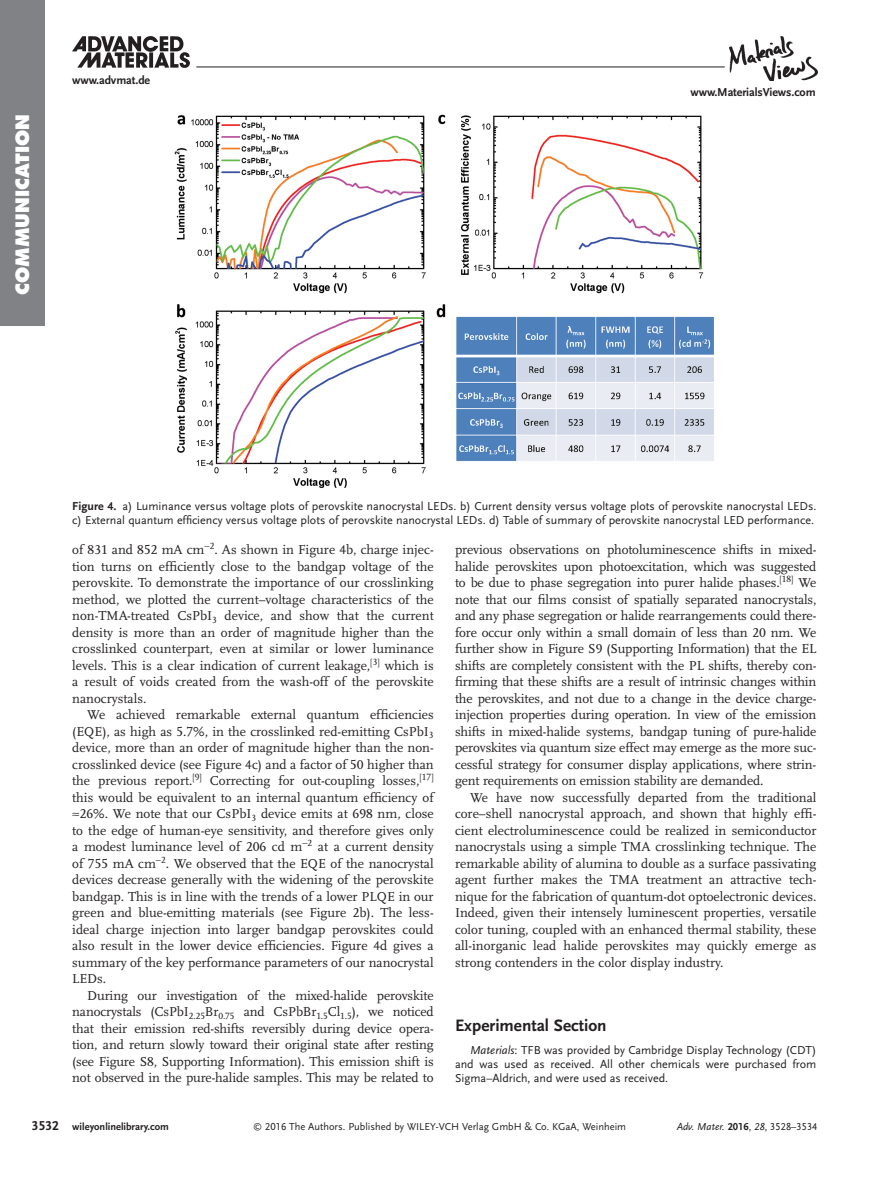
<style>
.page{position:relative;width:893px;height:1191px;background:#fff}
.page>*{position:absolute;margin:0;border:0;box-sizing:border-box;transform-origin:0 0}
.t1{font:800 18px "Futura";letter-spacing:.005em;color:#fff}
.t2{font:700 17.25px "Scala Sans LF";color:#231f20}
.t3{font:13.5px/16.5px "Scala LF";color:#231f20;text-align:justify}
.t4{font:12px/14.2px "Scala Sans LF";color:#231f20;text-align:justify}
.t5{font:700 12px "Scala Sans LF";letter-spacing:-.01em;color:#231f20}
.t6{font:10.5px "Scala Sans LF";color:#231f20}
.t7{font:italic 10.5px "Scala Sans LF";color:#231f20}
.t8{font:700 10.5px "Scala Sans LF";color:#231f20}
.s1{font-weight:700}
.s2{font-style:italic}
.s3{font-weight:700;font-style:normal}
.s4{font-style:normal}
.s5{font-size:13.5px}
.s6{font-size:9px}
</style>
<div class="page">
<hr style="left:196px;top:67px;width:529px;height:1px;background:#231f20">
<img style="left:72px;top:36px;width:117px;height:32px">
<img style="left:729px;top:36px;width:88px;height:45px">
<div style="left:0;top:0;width:45px;height:325px;background:#808285"></div>
<img style="left:174px;top:115px;width:540px;height:373px">
<h1 class="t1" style="left:15px;top:295px;width:183px;rotate:-90deg">COMMUNICATION</h1>
<p class="t5" style="left:72px;top:74px;width:79px">www.advmat.de</p>
<p class="t5" style="left:690px;top:87px;width:127px">www.MaterialsViews.com</p>
<p class="t4" style="left:72px;top:500px;width:746px"><span class="s1">Figure 4.</span> a) Luminance versus voltage plots of perovskite nanocrystal LEDs. b) Current density versus voltage plots of perovskite nanocrystal LEDs. c) External quantum efficiency versus voltage plots of perovskite nanocrystal LEDs. d) Table of summary of perovskite nanocrystal LED performance.</p>
<p class="t3" style="left:72px;top:542px;width:363px">of 831 and 852 mA cm −<sup>2</sup> . As shown in Figure 4 b, charge injec&shy;tion turns on efficiently close to the bandgap voltage of the perovskite. To demonstrate the importance of our crosslinking method, we plotted the current–voltage characteristics of the non-TMA-treated CsPbI <sub>3</sub> device, and show that the current density is more than an order of magnitude higher than the crosslinked counterpart, even at similar or lower luminance levels. This is a clear indication of current leakage, <sup>[</sup> <sup>3</sup> <sup>]</sup> which is a result of voids created from the wash-off of the perovskite nanocrystals.</p>
<p class="t3" style="left:72px;top:707px;width:363px;text-indent:15px">We achieved remarkable external quantum efficiencies (EQE), as high as 5.7%, in the crosslinked red-emitting CsPbI <sub>3 </sub>device, more than an order of magnitude higher than the non&shy;crosslinked device (see Figure 4 c) and a factor of 50 higher than the previous report. <sup>[</sup> <sup>9</sup> <sup>]</sup> Correcting for out-coupling losses, <sup>[</sup> <sup>17</sup> <sup>] </sup>this would be equivalent to an internal quantum efficiency of ≈26%. We note that our CsPbI <sub>3</sub> device emits at 698 nm, close to the edge of human-eye sensitivity, and therefore gives only a modest luminance level of 206 cd m −<sup>2</sup> at a current density of 755 mA cm −<sup>2</sup> . We observed that the EQE of the nanocrystal devices decrease generally with the widening of the perovskite bandgap. This is in line with the trends of a lower PLQE in our green and blue-emitting materials (see Figure 2 b). The less&shy;ideal charge injection into larger bandgap perovskites could also result in the lower device efficiencies. Figure 4 d gives a summary of the key performance parameters of our nanocrystal LEDs.</p>
<p class="t3" style="left:72px;top:988px;width:363px;text-indent:15px">During our investigation of the mixed-halide perovskite nanocrystals (CsPbI <sub>2.25</sub> Br <sub>0.75</sub> and CsPbBr <sub>1.5</sub> Cl <sub>1.5</sub> ), we noticed that their emission red-shifts reversibly during device opera&shy;tion, and return slowly toward their original state after resting (see Figure S8, Supporting Information). This emission shift is not observed in the pure-halide samples. This may be related to</p>
<p class="t3" style="left:455px;top:542px;width:363px">previous observations on photoluminescence shifts in mixed&shy;halide perovskites upon photoexcitation, which was suggested to be due to phase segregation into purer halide phases. <sup>[</sup> <sup>18</sup> <sup>]</sup> We note that our films consist of spatially separated nanocrystals, and any phase segregation or halide rearrangements could there&shy;fore occur only within a small domain of less than 20 nm. We further show in Figure S9 (Supporting Information) that the EL shifts are completely consistent with the PL shifts, thereby con&shy;firming that these shifts are a result of intrinsic changes within the perovskites, and not due to a change in the device charge&shy;injection properties during operation. In view of the emission shifts in mixed-halide systems, bandgap tuning of pure-halide perovskites via quantum size effect may emerge as the more suc&shy;cessful strategy for consumer display applications, where strin&shy;gent requirements on emission stability are demanded.</p>
<p class="t3" style="left:455px;top:790px;width:363px;text-indent:15px">We have now successfully departed from the traditional core–shell nanocrystal approach, and shown that highly effi&shy;cient electroluminescence could be realized in semiconductor nanocrystals using a simple TMA crosslinking technique. The remarkable ability of alumina to double as a surface passivating agent further makes the TMA treatment an attractive tech&shy;nique for the fabrication of quantum-dot optoelectronic devices.<br>Indeed, given their intensely luminescent properties, versatile color tuning, coupled with an enhanced thermal stability, these all-inorganic lead halide perovskites may quickly emerge as strong contenders in the color display industry.</p>
<p class="t2" style="left:455px;top:1017px;width:153px">Experimental Section</p>
<p class="t4" style="left:455px;top:1043px;width:363px;text-indent:15px"><span class="s2">Materials</span> : TFB was provided by Cambridge Display Technology (CDT) and was used as received. All other chemicals were purchased from Sigma–Aldrich, and were used as received.</p>
<p class="t7" style="left:677px;top:1122px;width:142px">Adv. Mater. <span class="s3">2016</span><span class="s4">,</span> 28<span class="s4">, 3528–3534</span></p>
<p class="t8" style="left:32px;top:1122px;width:138px"><span class="s5">3532</span> wileyonlinelibrary.com</p>
<p class="t6" style="left:253px;top:1121px;width:374px"><span class="s6">©</span> 2016 The Authors. Published by WILEY-VCH Verlag GmbH &amp; Co. KGaA, Weinheim</p>
</div>
